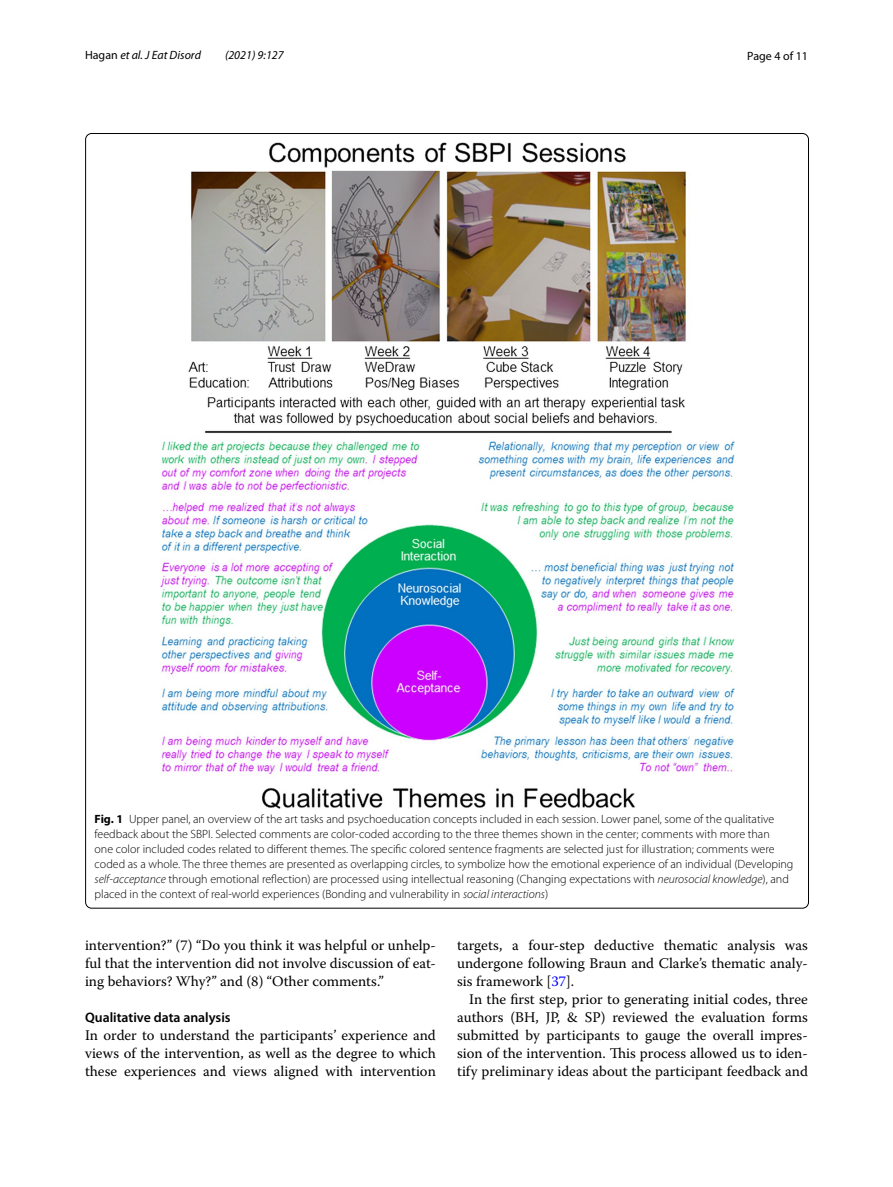
<style>
.page{position:relative;width:893px;height:1187px;background:#fff}
.page>*{position:absolute;margin:0;border:0;box-sizing:border-box;transform-origin:0 0}
.t1{font:14.7px/18px "Warnock Pro";color:#000;text-align:justify}
.t2{font:600 13.8px "Myriad Pro";color:#000}
.t3{font:300 12px/15px "Myriad Pro";color:#000}
.t4{font:italic 12px "Myriad Pro";color:#000}
.t5{font:12px "Myriad Pro";color:#000}
.s1{font-style:normal}
.s2{font-weight:700}
.s3{font-style:italic}
.s4{color:#00f}
</style>
<div class="page">
<img style="left:160px;top:142px;width:574px;height:666px">
<p class="t4" style="left:85px;top:48px;width:117px"><span class="s1">Hagan</span> et al. J Eat Disord</p>
<p class="t4" style="left:225px;top:48px;width:60px">(2021) 9:127</p>
<p class="t5" style="left:747px;top:48px;width:62px">Page 4 of 11</p>
<p class="t3" style="left:95px;top:812px;width:700px"><span class="s2">Fig. 1</span> Upper panel, an overview of the art tasks and psychoeducation concepts included in each session. Lower panel, some of the qualitative feedback about the SBPI. Selected comments are color-coded according to the three themes shown in the center; comments with more than<br>one color included codes related to different themes. The specific colored sentence fragments are selected just for illustration; comments were coded as a whole. The three themes are presented as overlapping circles, to symbolize how the emotional experience of an individual (Developing <span class="s3">self-acceptance</span> through emotional reflection) are processed using intellectual reasoning (Changing expectations with <span class="s3">neurosocial knowledge</span>), and placed in the context of real-world experiences (Bonding and vulnerability in <span class="s3">social interactions</span>)</p>
<p class="t1" style="left:85px;top:935px;width:352px">intervention?” (7) “Do you think it was helpful or unhelp&shy;ful that the intervention did not involve discussion of eat&shy;ing behaviors? Why?” and (8) “Other comments.”</p>
<p class="t2" style="left:85px;top:1008px;width:147px">Qualitative data analysis</p>
<p class="t1" style="left:85px;top:1025px;width:352px">In order to understand the participants’ experience and views of the intervention, as well as the degree to which these experiences and views aligned with intervention</p>
<p class="t1" style="left:457px;top:935px;width:352px">targets, a four-step deductive thematic analysis was undergone following Braun and Clarke’s thematic analy&shy;sis framework [<span class="s4">37</span>].</p>
<p class="t1" style="left:457px;top:989px;width:352px;text-indent:12px">In the first step, prior to generating initial codes, three authors (BH, JP, &amp; SP) reviewed the evaluation forms submitted by participants to gauge the overall impres&shy;sion of the intervention. This process allowed us to iden&shy;tify preliminary ideas about the participant feedback and</p>
</div>
